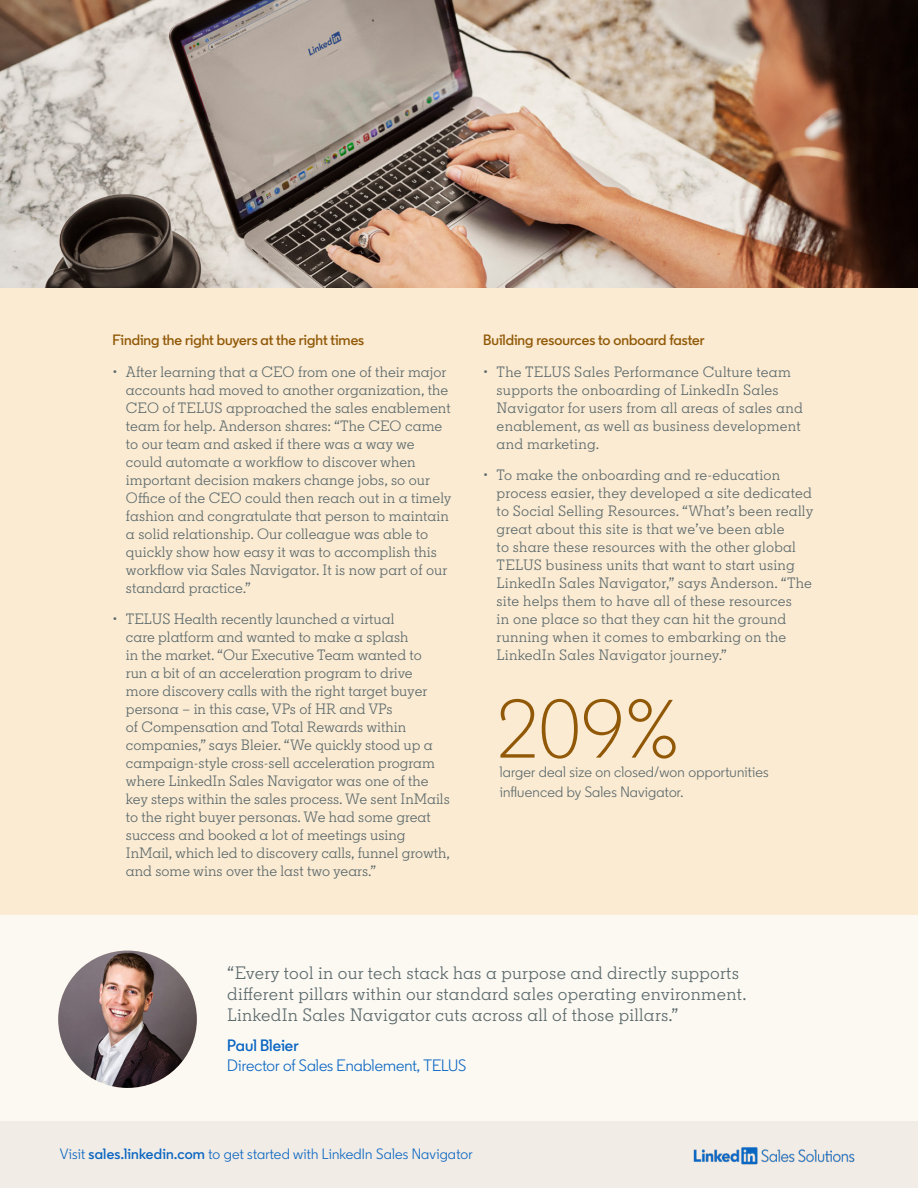
<style>
.page{position:relative;width:918px;height:1188px;background:#fcf9f3}
.page>*{position:absolute;margin:0;border:0;box-sizing:border-box;transform-origin:0 0}
.t1{font:300 82.5px "Community";color:#915907}
.t2{font:18px/21px "Community Slab";letter-spacing:.015em;color:#5b696b}
.t3{font:16.5px "Community";color:#0a66c2}
.t4{font:600 16.5px "Community";letter-spacing:.005em;color:#0a66c2}
.t5{font:15px/18px "Community Slab";letter-spacing:.005em;color:#5b696b}
.t6{font:600 15px "Community";color:#915907}
.t7{font:15px/19.5px "Community";letter-spacing:.015em;color:#5b696b}
.t8{font:15px "Community";letter-spacing:.015em;color:#0a66c2}
.s1{font-weight:600}
</style>
<div class="page">
<div style="left:0;top:1121px;width:918px;height:67px;background:#f1ece6"></div>
<div style="left:0;top:287px;width:918px;height:628px;background:#fbebd3"></div>
<img style="left:693px;top:1147px;width:162px;height:18px">
<img style="left:58px;top:951px;width:139px;height:137px">
<img style="left:0;top:0;width:918px;height:287px">
<p class="t6" style="left:112px;top:331px;width:253px">Finding the right buyers at the right times</p>
<p class="t5" style="left:126px;top:363px;width:327px;text-indent:-14px">• After learning that a CEO from one of their major accounts had moved to another organization, the CEO of TELUS approached the sales enablement team for help. Anderson shares: “The CEO came to our team and asked if there was a way we could automate a workflow to discover when important decision makers change jobs, so our Office of the CEO could then reach out in a timely fashion and congratulate that person to maintain a solid relationship. Our colleague was able to quickly show how easy it was to accomplish this workflow via Sales Navigator. It is now part of our standard practice.”</p>
<p class="t5" style="left:126px;top:610px;width:326px;text-indent:-14px">• TELUS Health recently launched a virtual<br>care platform and wanted to make a splash<br>in the market. “Our Executive Team wanted to<br>run a bit of an acceleration program to drive<br>more discovery calls with the right target buyer persona – in this case, VPs of HR and VPs<br>of Compensation and Total Rewards within companies,” says Bleier. “We quickly stood up a campaign-style cross-sell acceleration program where LinkedIn Sales Navigator was one of the key steps within the sales process. We sent InMails to the right buyer personas. We had some great success and booked a lot of meetings using InMail, which led to discovery calls, funnel growth, and some wins over the last two years.”</p>
<p class="t6" style="left:483px;top:331px;width:223px">Building resources to onboard faster</p>
<p class="t5" style="left:497px;top:363px;width:308px;text-indent:-14px">• The TELUS Sales Performance Culture team supports the onboarding of LinkedIn Sales Navigator for users from all areas of sales and enablement, as well as business development and marketing.</p>
<p class="t5" style="left:497px;top:466px;width:318px;text-indent:-14px">• To make the onboarding and re-education process easier, they developed a site dedicated to Social Selling Resources. “What’s been really great about this site is that we’ve been able<br>to share these resources with the other global TELUS business units that want to start using LinkedIn Sales Navigator,” says Anderson. “The site helps them to have all of these resources<br>in one place so that they can hit the ground running when it comes to embarking on the LinkedIn Sales Navigator journey.”</p>
<h1 class="t1" style="left:497px;top:679px;width:185px">209%</h1>
<p class="t7" style="left:500px;top:763px;width:270px">larger deal size on closed/won opportunities influenced by Sales Navigator.</p>
<p class="t2" style="left:227px;top:963px;width:521px">“Every tool in our tech stack has a purpose and directly supports different pillars within our standard sales operating environment.<br>LinkedIn Sales Navigator cuts across all of those pillars.”</p>
<p class="t4" style="left:227px;top:1035px;width:73px">Paul Bleier</p>
<p class="t3" style="left:227px;top:1055px;width:241px">Director of Sales Enablement, TELUS</p>
<p class="t8" style="left:60px;top:1144px;width:414px">Visit <span class="s1">sales.linkedin.com</span> to get started with LinkedIn Sales Navigator</p>
</div>
